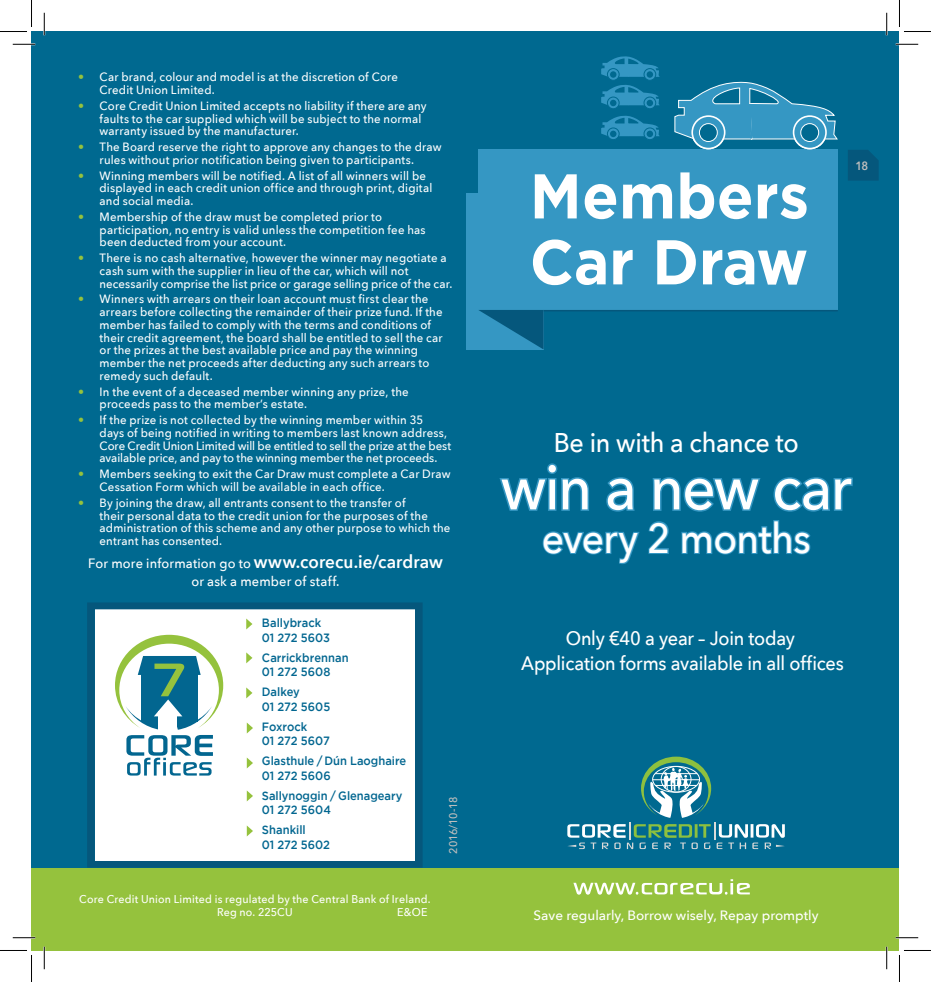
<style>
.page{position:relative;width:931px;height:982px;background:#fff}
.page>*{position:absolute;margin:0;border:0;box-sizing:border-box;transform-origin:0 0}
.t1{font:700 65.55px "Sony Sketch EF";color:#95c23d}
.t2{font:700 63px "Gotham";color:#fff;scale:.95 1}
.t3{font:500 63px "Avenir Next";letter-spacing:-.03em;color:#fff;scale:.93 1}
.t4{font:500 42px "Avenir Next";letter-spacing:-.02em;color:#fff;scale:.93 1}
.t5{font:500 27px "Avenir Next";letter-spacing:-.015em;color:#fff;scale:.93 1}
.t6{font:500 19.5px/25.5px "Avenir Next";letter-spacing:-.015em;color:#fff;text-align:center;scale:.93 1}
.t7{font:500 13.5px/18px "Avenir Next";color:#fff;text-align:center;scale:.95 1}
.t8{font:500 13.5px "Avenir Next";color:#fff}
.t9{font:500 12px/12.8px "Avenir Next";letter-spacing:.015em;color:#fff;scale:.95 1}
.t10{font:500 12px/14.2px "Gotham";color:#026690;scale:.93 1}
.t11{font:600 12px "Avenir Next";color:#c0bebd;scale:.92 1}
.t12{font:500 11.25px/13.5px "Avenir Next";letter-spacing:.02em;color:#fff;text-align:center;scale:.95 1}
.t13{font:500 11.25px "Avenir Next";letter-spacing:-.035em;color:#c0bebd;scale:.95 1}
.s1{color:#95c23d}
.s2{font-weight:600;font-size:18px}
</style>
<div class="page">
<div style="left:32px;top:32px;width:867px;height:889px;background:#006990"></div>
<div style="left:32px;top:867px;width:867px;height:83px;background:#95c23d"></div>
<svg style="left:573px;top:879px;width:176px;height:15px"></svg>
<svg style="left:567px;top:756px;width:217px;height:93px"></svg>
<svg style="left:499px;top:463px;width:90px;height:48px"></svg>
<svg style="left:606px;top:477px;width:29px;height:35px"></svg>
<svg style="left:652px;top:477px;width:109px;height:35px"></svg>
<svg style="left:773px;top:477px;width:80px;height:35px"></svg>
<svg style="left:542px;top:521px;width:127px;height:43px"></svg>
<svg style="left:681px;top:520px;width:130px;height:35px"></svg>
<div style="left:466px;top:193px;width:90px;height:84px;background:#3597c3"></div>
<div style="left:478px;top:149px;width:359px;height:95px;background:#3597c3"></div>
<div style="left:466px;top:265px;width:77px;height:84px;background:#3597c3"></div>
<div style="left:478px;top:215px;width:359px;height:95px;background:#3597c3"></div>
<svg style="left:479px;top:310px;width:64px;height:39px"></svg>
<hr style="left:543px;top:310px;width:294px;height:1px;background:#05577c">
<svg style="left:674px;top:81px;width:164px;height:69px"></svg>
<div style="left:792px;top:115px;width:34px;height:34px;border:2px solid #fff;border-radius:50%"></div>
<div style="left:691px;top:115px;width:34px;height:34px;border:2px solid #fff;border-radius:50%"></div>
<svg style="left:601px;top:56px;width:58px;height:51px"></svg>
<div style="left:643px;top:97px;width:13px;height:12px;border:1px solid #006990;border-radius:50%"></div>
<div style="left:607px;top:97px;width:12px;height:12px;border:1px solid #006990;border-radius:50%"></div>
<svg style="left:601px;top:115px;width:58px;height:23px"></svg>
<div style="left:643px;top:127px;width:13px;height:13px;border:1px solid #006990;border-radius:50%"></div>
<div style="left:607px;top:127px;width:12px;height:13px;border:1px solid #006990;border-radius:50%"></div>
<svg style="left:848px;top:150px;width:30px;height:31px"></svg>
<svg style="left:87px;top:602px;width:335px;height:265px;fill:#fff"></svg>
<svg style="left:246px;top:618px;width:6px;height:11px"></svg>
<svg style="left:246px;top:652px;width:6px;height:11px"></svg>
<svg style="left:246px;top:687px;width:6px;height:11px"></svg>
<svg style="left:247px;top:722px;width:6px;height:11px"></svg>
<svg style="left:126px;top:735px;width:87px;height:40px"></svg>
<svg style="left:247px;top:757px;width:6px;height:11px"></svg>
<svg style="left:247px;top:790px;width:6px;height:11px"></svg>
<svg style="left:247px;top:825px;width:6px;height:11px"></svg>
<div style="left:158px;top:711px;width:19px;height:19px;background:#fff"></div>
<svg style="left:115px;top:634px;width:108px;height:95px"></svg>
<hr style="left:13px;top:43px;width:22px;height:2px;background:#fff">
<hr style="left:895px;top:43px;width:23px;height:2px;background:#fff">
<hr style="left:13px;top:936px;width:22px;height:2px;background:#fff">
<hr style="left:895px;top:936px;width:23px;height:2px;background:#fff">
<hr style="left:43px;top:13px;width:2px;height:22px;background:#fff">
<hr style="left:43px;top:946px;width:2px;height:23px;background:#fff">
<hr style="left:885px;top:13px;width:2px;height:22px;background:#fff">
<hr style="left:885px;top:946px;width:2px;height:23px;background:#fff">
<svg style="left:13px;top:44px;width:22px;height:1px"></svg>
<svg style="left:895px;top:44px;width:23px;height:1px"></svg>
<svg style="left:13px;top:937px;width:22px;height:1px"></svg>
<svg style="left:895px;top:937px;width:23px;height:1px"></svg>
<svg style="left:44px;top:13px;width:1px;height:22px"></svg>
<svg style="left:44px;top:946px;width:1px;height:23px"></svg>
<svg style="left:886px;top:13px;width:1px;height:22px"></svg>
<svg style="left:886px;top:946px;width:1px;height:23px"></svg>
<svg style="left:0;top:0;width:32px;height:32px"></svg>
<svg style="left:0;top:950px;width:32px;height:31px"></svg>
<svg style="left:899px;top:0;width:31px;height:32px"></svg>
<svg style="left:899px;top:950px;width:31px;height:31px"></svg>
<p class="t9" style="left:100px;top:70px;width:315px;text-indent:-21px"><span class="s1">•</span> Car brand, colour and model is at the discretion of Core<br>Credit Union Limited.</p>
<p class="t9" style="left:100px;top:99px;width:345px;text-indent:-21px"><span class="s1">•</span> Core Credit Union Limited accepts no liability if there are any faults to the car supplied which will be subject to the normal warranty issued by the manufacturer.</p>
<p class="t9" style="left:78px;top:140px;width:384px;text-align:center"><span class="s1">•</span> The Board reserve the right to approve any changes to the draw rules without prior notification being given to participants.</p>
<p class="t9" style="left:100px;top:169px;width:352px;text-indent:-21px"><span class="s1">•</span> Winning members will be notified. A list of all winners will be displayed in each credit union office and through print, digital and social media.</p>
<p class="t9" style="left:100px;top:210px;width:345px;text-indent:-21px"><span class="s1">•</span> Membership of the draw must be completed prior to participation, no entry is valid unless the competition fee has been deducted from your account.</p>
<p class="t9" style="left:100px;top:251px;width:373px;text-indent:-21px"><span class="s1">•</span> There is no cash alternative, however the winner may negotiate a cash sum with the supplier in lieu of the car, which will not necessarily comprise the list price or garage selling price of the car.</p>
<p class="t9" style="left:100px;top:292px;width:362px;text-indent:-21px"><span class="s1">•</span> Winners with arrears on their loan account must first clear the arrears before collecting the remainder of their prize fund. If the member has failed to comply with the terms and conditions of their credit agreement, the board shall be entitled to sell the car or the prizes at the best available price and pay the winning member the net proceeds after deducting any such arrears to remedy such default.</p>
<p class="t9" style="left:100px;top:385px;width:327px;text-indent:-21px"><span class="s1">•</span> In the event of a deceased member winning any prize, the proceeds pass to the member’s estate.</p>
<p class="t9" style="left:100px;top:413px;width:372px;text-indent:-21px"><span class="s1">•</span> If the prize is not collected by the winning member within 35<br>days of being notified in writing to members last known address, Core Credit Union Limited will be entitled to sell the prize at the best available price, and pay to the winning member the net proceeds.</p>
<p class="t9" style="left:100px;top:467px;width:371px;text-indent:-21px"><span class="s1">•</span> Members seeking to exit the Car Draw must complete a Car Draw<br>Cessation Form which will be available in each office.</p>
<p class="t9" style="left:100px;top:496px;width:371px;text-indent:-21px"><span class="s1">•</span> By joining the draw, all entrants consent to the transfer of<br>their personal data to the credit union for the purposes of the administration of this scheme and any other purpose to which the entrant has consented.</p>
<p class="t7" style="left:88px;top:554px;width:374px">For more information go to <span class="s2">www.corecu.ie/cardraw </span>or ask a member of staff.</p>
<h1 class="t1" style="left:150px;top:642px;width:40px">7</h1>
<p class="t10" style="left:262px;top:615px;width:75px">Ballybrack<br>01 272 5603</p>
<p class="t10" style="left:262px;top:650px;width:95px">Carrickbrennan<br>01 272 5608</p>
<p class="t10" style="left:262px;top:684px;width:75px">Dalkey<br>01 272 5605</p>
<p class="t10" style="left:262px;top:719px;width:74px">Foxrock<br>01 272 5607</p>
<p class="t10" style="left:262px;top:753px;width:157px">Glasthule / Dún Laoghaire<br>01 272 5606</p>
<p class="t10" style="left:262px;top:788px;width:153px">Sallynoggin / Glenageary<br>01 272 5604</p>
<p class="t10" style="left:262px;top:822px;width:75px">Shankill<br>01 272 5602</p>
<p class="t12" style="left:79px;top:891px;width:371px">Core Credit Union Limited is regulated by the Central Bank of Ireland.<br>Reg no. 225CU</p>
<p class="t12" style="left:397px;top:905px;width:33px">E&amp;OE</p>
<p class="t13" style="left:443px;top:853px;width:62px;rotate:-90deg">2016/10-18</p>
<h2 class="t2" style="left:529px;top:160px;width:295px">Members</h2>
<h2 class="t2" style="left:529px;top:226px;width:294px">Car Draw</h2>
<p class="t11" style="left:855px;top:155px;width:15px">18</p>
<h3 class="t5" style="left:553px;top:420px;width:265px">Be in with a chance to</h3>
<h2 class="t3" style="left:500px;top:434px;width:379px">win a new car</h2>
<h3 class="t4" style="left:541px;top:502px;width:290px">every 2 months</h3>
<h3 class="t6" style="left:521px;top:624px;width:348px">Only €40 a year – Join today<br>Application forms available in all offices</h3>
<p class="t8" style="left:533px;top:904px;width:286px">Save regularly, Borrow wisely, Repay promptly</p>
</div>
